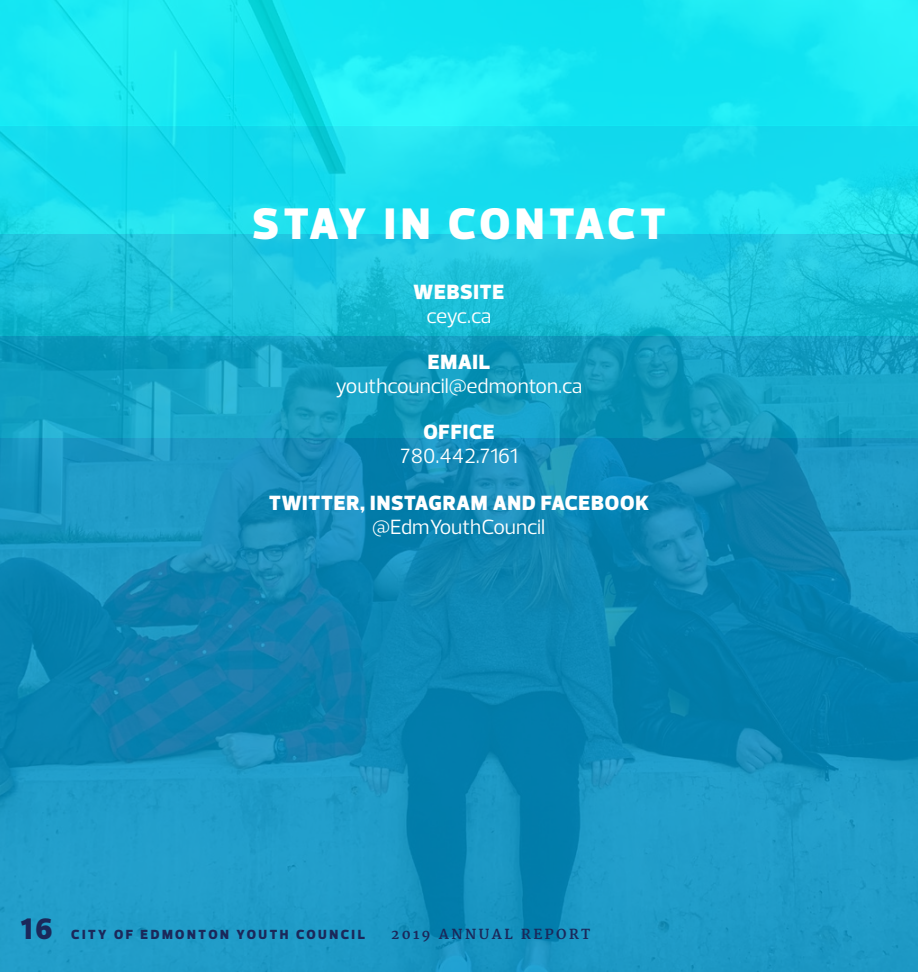
<style>
.page{position:relative;width:918px;height:972px;background:#fff}
.page>*{position:absolute;margin:0;border:0;box-sizing:border-box;transform-origin:0 0}
.t1{font:900 45px "Prelo";letter-spacing:.09em;color:#fff}
.t2{font:900 30px "Prelo";color:#1b285a}
.t3{font:21px "Prelo";color:#fff}
.t4{font:900 21px "Prelo";letter-spacing:.03em;color:#fff}
.t5{font:900 13.5px "Prelo";letter-spacing:.18em;color:#1b285a}
.t6{font:700 13.5px "Merriweather";letter-spacing:.18em;color:#1b285a}
</style>
<div class="page">
<img style="left:0;top:0;width:918px;height:972px">
<h1 class="t1" style="left:252px;top:196px;width:415px">STAY IN CONTACT</h1>
<p class="t4" style="left:414px;top:279px;width:92px">WEBSITE</p>
<p class="t3" style="left:427px;top:303px;width:66px">ceyc.ca</p>
<p class="t4" style="left:428px;top:349px;width:64px">EMAIL</p>
<p class="t3" style="left:335px;top:373px;width:249px">youthcouncil@edmonton.ca</p>
<p class="t4" style="left:423px;top:420px;width:73px">OFFICE</p>
<p class="t3" style="left:400px;top:444px;width:119px">780.442.7161</p>
<p class="t4" style="left:269px;top:490px;width:381px">TWITTER, INSTAGRAM AND FACEBOOK</p>
<p class="t3" style="left:373px;top:514px;width:174px">@EdmYouthCouncil</p>
<h2 class="t2" style="left:21px;top:911px;width:33px">16</h2>
<p class="t5" style="left:71px;top:926px;width:295px">CITY OF EDMONTON YOUTH COUNCIL</p>
<p class="t6" style="left:391px;top:926px;width:201px">2019 ANNUAL REPORT</p>
</div>
